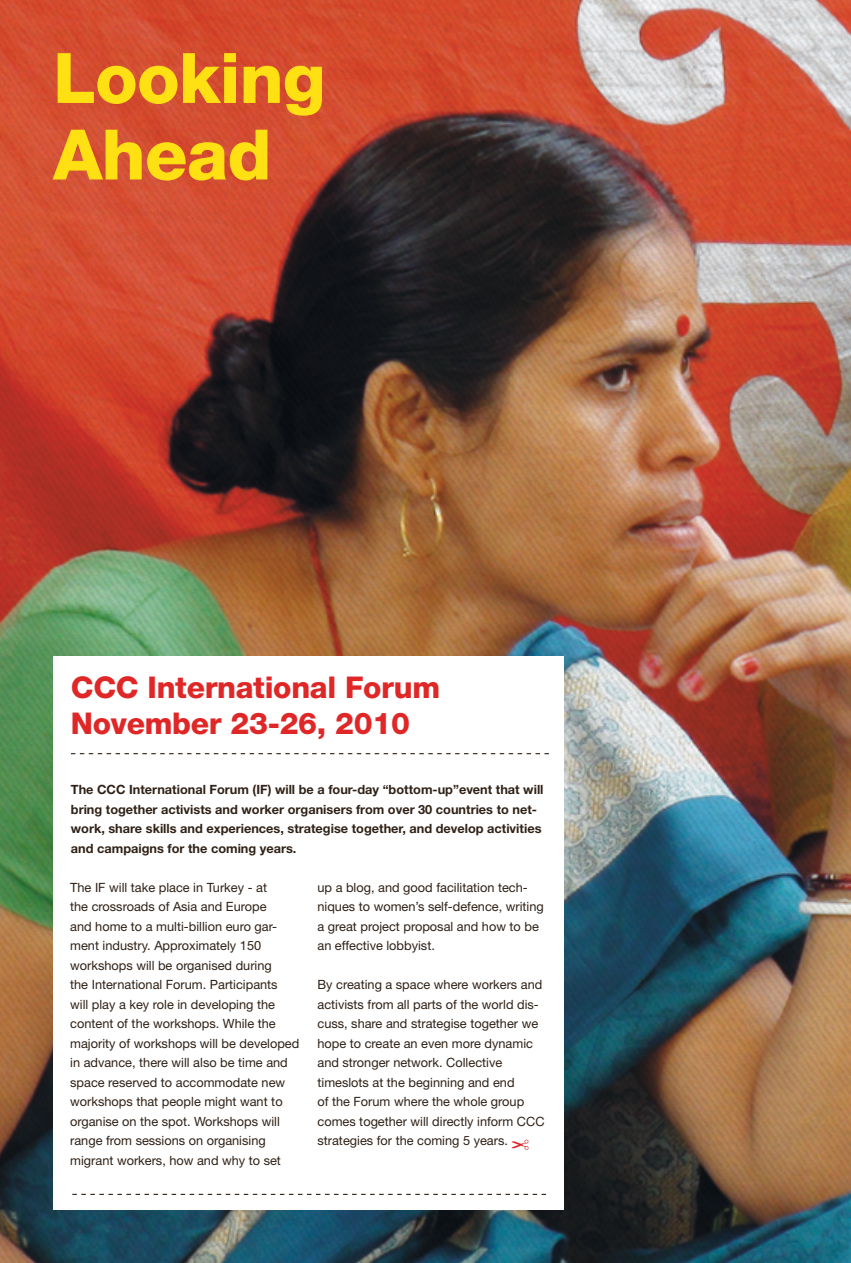
<style>
.page{position:relative;width:851px;height:1263px;background:#fff}
.page>*{position:absolute;margin:0;border:0;box-sizing:border-box;transform-origin:0 0}
.t1{font:800 69.75px/76.5px "Helvetica Neue LT Std";letter-spacing:-.01em;color:#ffe113}
.t2{font:800 30px/36px "Helvetica Neue LT Std";letter-spacing:-.01em;color:#df2727}
.t3{font:12.75px/19.5px "Helvetica Neue LT Std";color:#2f2116}
.t4{font:700 12.75px/19.5px "Helvetica Neue LT Std";color:#2f2116}
</style>
<div class="page">
<img style="left:0;top:0;width:850px;height:1263px">
<div style="left:53px;top:656px;width:510px;height:554px;background:#fff"></div>
<svg style="left:511px;top:1140px;width:17px;height:10px"></svg>
<svg style="left:72px;top:1194px;width:474px;height:1px"></svg>
<svg style="left:71px;top:753px;width:478px;height:1px"></svg>
<h1 class="t1" style="left:53px;top:40px;width:274px">Looking<br>Ahead</h1>
<h2 class="t2" style="left:71px;top:669px;width:370px">CCC International Forum<br>November 23-26, 2010</h2>
<p class="t4" style="left:71px;top:780px;width:474px">The CCC International Forum (IF) will be a four-day “bottom-up”event that will bring together activists and worker organisers from over 30 countries to net&shy;work, share skills and experiences, strategise together, and develop activities and campaigns for the coming years.</p>
<p class="t3" style="left:70px;top:877px;width:231px">The IF will take place in Turkey - at<br>the crossroads of Asia and Europe<br>and home to a multi-billion euro gar&shy;ment industry. Approximately 150 workshops will be organised during<br>the International Forum. Participants<br>will play a key role in developing the content of the workshops. While the majority of workshops will be developed in advance, there will also be time and space reserved to accommodate new workshops that people might want to organise on the spot. Workshops will range from sessions on organising migrant workers, how and why to set</p>
<p class="t3" style="left:317px;top:877px;width:228px">up a blog, and good facilitation tech&shy;niques to women’s self-defence, writing a great project proposal and how to be an effective lobbyist.</p>
<p class="t3" style="left:317px;top:975px;width:228px">By creating a space where workers and activists from all parts of the world dis&shy;cuss, share and strategise together we hope to create an even more dynamic and stronger network. Collective timeslots at the beginning and end<br>of the Forum where the whole group comes together will directly inform CCC strategies for the coming 5 years.</p>
</div>
